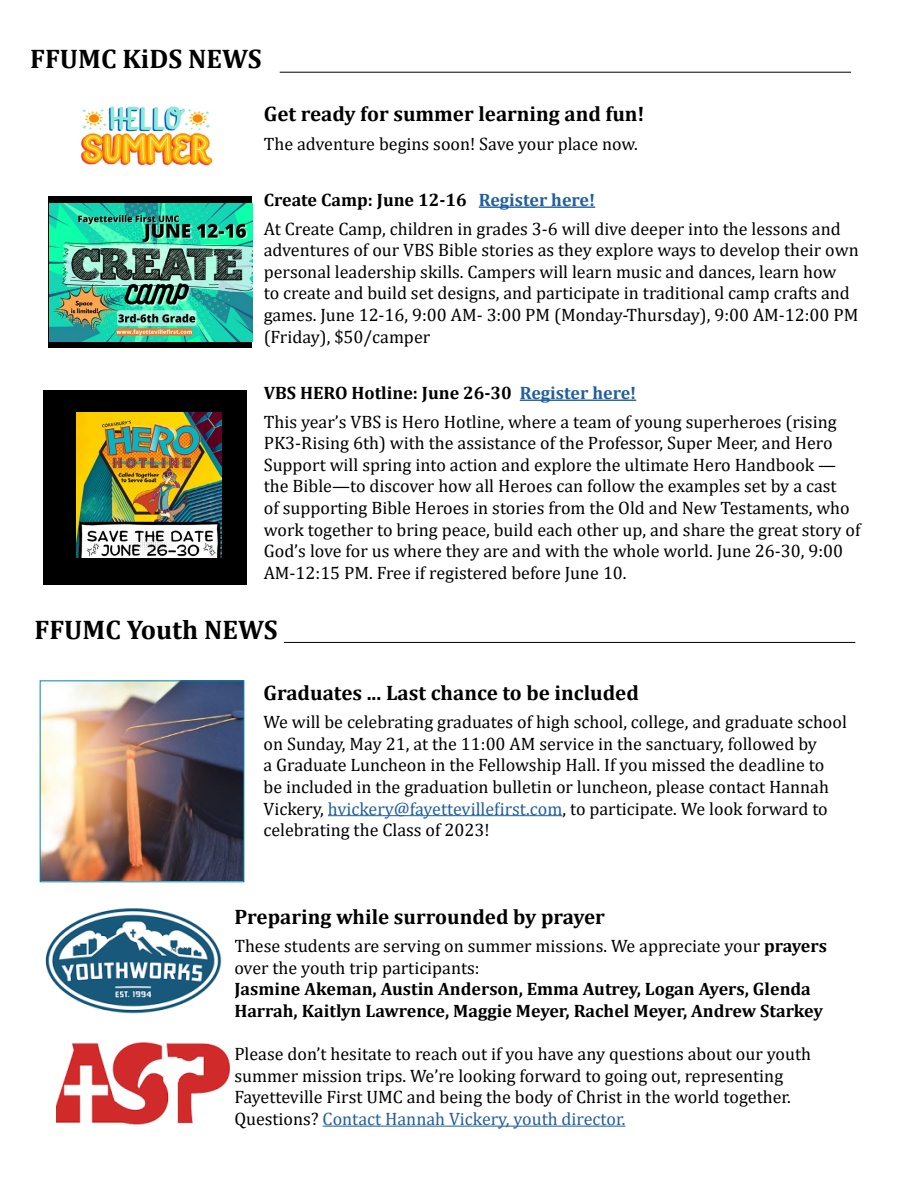
<style>
.page{position:relative;width:918px;height:1188px;background:#fff}
.page>*{position:absolute;margin:0;border:0;box-sizing:border-box;transform-origin:0 0}
.t1{font:700 28.95px "League Spartan";color:#000}
.t2{font:700 27px "Cambria";color:#000}
.t3{font:700 21px "Cambria";color:#000}
.t4{font:18px/21.6px "Cambria";color:#000}
.t5{font:700 18px/21.6px "Cambria";color:#000}
.t6{font:18px "Cambria";color:#215e9e}
.s1{font-weight:700}
.s2{font-weight:700;color:#215e9e}
.s3{color:#215e9e}
</style>
<div class="page">
<hr style="left:284px;top:642px;width:571px;height:1px;background:#000">
<hr style="left:328px;top:815px;width:234px;height:1px;background:#215e9e">
<img style="left:42px;top:683px;width:200px;height:197px">
<div style="left:40px;top:681px;width:204px;height:201px;border:1px solid #0084b4"></div>
<hr style="left:280px;top:72px;width:571px;height:1px;background:#000">
<hr style="left:479px;top:207px;width:116px;height:1px;background:#215e9e">
<hr style="left:520px;top:400px;width:116px;height:1px;background:#215e9e">
<div style="left:49px;top:196px;width:203px;height:152px;background:#000"></div>
<img style="left:49px;top:203px;width:203px;height:138px">
<div style="left:43px;top:390px;width:203px;height:195px;background:#000"></div>
<img style="left:77px;top:412px;width:145px;height:145px">
<img style="left:80px;top:106px;width:133px;height:60px">
<hr style="left:323px;top:1126px;width:302px;height:1px;background:#215e9e">
<img style="left:56px;top:1043px;width:173px;height:82px">
<img style="left:45px;top:908px;width:177px;height:106px">
<h2 class="t2" style="left:30px;top:40px;width:233px">FFUMC KiDS NEWS</h2>
<p class="t3" style="left:264px;top:99px;width:382px">Get ready for summer learning and fun!</p>
<p class="t4" style="left:264px;top:133px;width:376px">The adventure begins soon! Save your place now.</p>
<p class="t4" style="left:264px;top:186px;width:579px;line-height:28.3px"><span class="s1">Create Camp: June 12-16</span> <span class="s2">Register here!<br></span>At Create Camp, children in grades 3-6 will dive deeper into the lessons and</p>
<p class="t4" style="left:264px;top:239px;width:596px">adventures of our VBS Bible stories as they explore ways to develop their own personal leadership skills. Campers will learn music and dances, learn how<br>to create and build set designs, and participate in traditional camp crafts and games. June 12-16, 9:00 AM- 3:00 PM (Monday-Thursday), 9:00 AM-12:00 PM (Friday), $50/camper</p>
<p class="t4" style="left:264px;top:379px;width:574px;line-height:28.3px"><span class="s1">VBS HERO Hotline: June 26-30</span> <span class="s2">Register here!<br></span>This year’s VBS is Hero Hotline, where a team of young superheroes (rising</p>
<p class="t4" style="left:264px;top:432px;width:598px">PK3-Rising 6th) with the assistance of the Professor, Super Meer, and Hero Support will spring into action and explore the ultimate Hero Handbook — the Bible—to discover how all Heroes can follow the examples set by a cast<br>of supporting Bible Heroes in stories from the Old and New Testaments, who work together to bring peace, build each other up, and share the great story of God’s love for us where they are and with the whole world. June 26-30, 9:00<br>AM-12:15 PM. Free if registered before June 10.</p>
<h2 class="t2" style="left:35px;top:611px;width:245px">FFUMC Youth NEWS</h2>
<p class="t3" style="left:264px;top:678px;width:377px">Graduates ... Last chance to be included</p>
<p class="t4" style="left:264px;top:711px;width:585px">We will be celebrating graduates of high school, college, and graduate school on Sunday, May 21, at the 11:00 AM service in the sanctuary, followed by<br>a Graduate Luncheon in the Fellowship Hall. If you missed the deadline to be included in the graduation bulletin or luncheon, please contact Hannah Vickery, <span class="s3">hvickery@fayettevillefirst.com</span>, to participate. We look forward to celebrating the Class of 2023!</p>
<p class="t3" style="left:234px;top:902px;width:372px">Preparing while surrounded by prayer</p>
<p class="t4" style="left:234px;top:935px;width:594px">These students are serving on summer missions. We appreciate your <span class="s1">prayers </span>over the youth trip participants:</p>
<p class="t5" style="left:234px;top:978px;width:590px">Jasmine Akeman, Austin Anderson, Emma Autrey, Logan Ayers, Glenda<br>Harrah, Kaitlyn Lawrence, Maggie Meyer, Rachel Meyer, Andrew Starkey</p>
<p class="t4" style="left:234px;top:1043px;width:578px">Please don’t hesitate to reach out if you have any questions about our youth summer mission trips. We’re looking forward to going out, representing<br>Fayetteville First UMC and being the body of Christ in the world together.</p>
<h1 class="t1" style="left:234px;top:1086px;width:629px"><sub>Questions?</sub> FFUMC Youth Summer Mission Trips</h1>
<p class="t6" style="left:323px;top:1108px;width:304px">Contact Hannah Vickery, youth director.</p>
</div>
